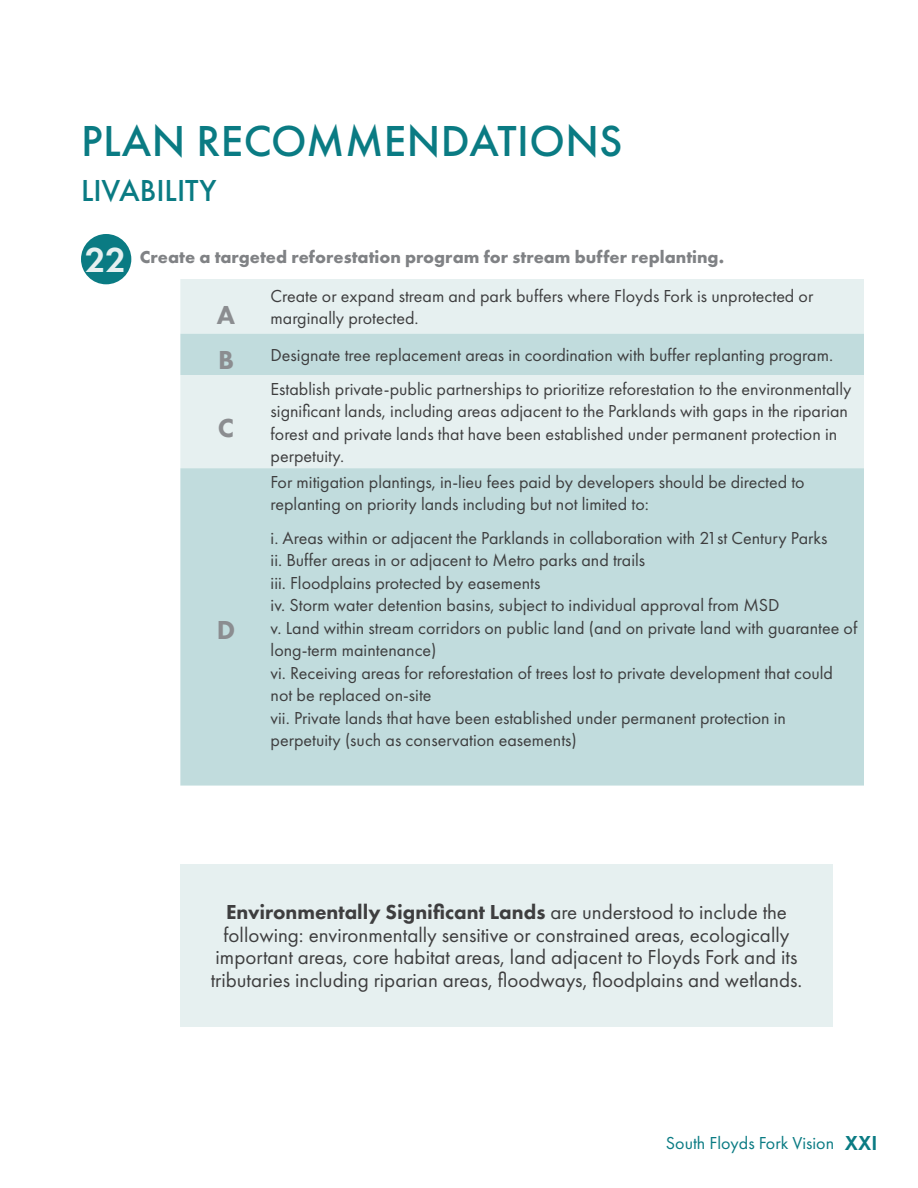
<style>
.page{position:relative;width:918px;height:1188px;background:#fff}
.page>*{position:absolute;margin:0;border:0;box-sizing:border-box;transform-origin:0 0}
.Goals{font:500 45px "Futura PT";letter-spacing:.01em;color:#0a7b83}
.TOC_Heading{font:600 36px "Futura PT";color:#e6f0f0}
.Goals-2{font:500 31.5px "Futura PT";color:#0a7b83}
.t1{font:800 27px "Futura PT";color:#8b8d90}
.Table_Header{font:21px/22.5px "Futura PT";color:#3e3e3f;text-align:center}
.Table_Text{font:18px/22.5px "Futura PT";color:#3e3e3f}
.t2{font:700 18px "Futura PT";color:#808285}
.t3{font:18px "Futura PT";color:#0a7b83}
.s1{font-weight:800}
.s2{font-weight:600;font-size:21px}
</style>
<div class="page">
<div style="left:81px;top:234px;width:50px;height:50px;background:#0a7b83;border-radius:50%"></div>
<div style="left:180px;top:279px;width:684px;height:55px;background:#e6f0f0"></div>
<svg style="left:180px;top:334px;width:684px;height:452px;background:#c8e0e0"></svg>
<div style="left:180px;top:864px;width:653px;height:162px;background:#e6f0f0"></div>
<p class="Goals" style="left:81px;top:114px;width:543px">PLAN RECOMMENDATIONS</p>
<p class="Goals-2" style="left:81px;top:172px;width:137px">LIVABILITY</p>
<p class="TOC_Heading" style="left:85px;top:237px;width:42px">22</p>
<p class="t2" style="left:140px;top:245px;width:586px">Create a targeted reforestation program for stream buffer replanting.</p>
<p class="t1" style="left:217px;top:298px;width:20px">A</p>
<p class="Table_Text" style="left:271px;top:285px;width:544px">Create or expand stream and park buffers where Floyds Fork is unprotected or marginally protected.</p>
<p class="t1" style="left:218px;top:343px;width:18px">B</p>
<p class="Table_Text" style="left:271px;top:344px;width:564px">Designate tree replacement areas in coordination with buffer replanting program.</p>
<p class="t1" style="left:218px;top:411px;width:18px">C</p>
<p class="t1" style="left:217px;top:613px;width:20px">D</p>
<p class="Table_Text" style="left:271px;top:377px;width:582px">Establish private-public partnerships to prioritize reforestation to the environmentally significant lands, including areas adjacent to the Parklands with gaps in the riparian forest and private lands that have been established under permanent protection in perpetuity.</p>
<p class="Table_Text" style="left:271px;top:471px;width:536px">For mitigation plantings, in-lieu fees paid by developers should be directed to replanting on priority lands including but not limited to:</p>
<p class="Table_Text" style="left:271px;top:526px;width:588px">i. Areas within or adjacent the Parklands in collaboration with 21st Century Parks<br>ii. Buffer areas in or adjacent to Metro parks and trails<br>iii. Floodplains protected by easements<br>iv. Storm water detention basins, subject to individual approval from MSD<br>v. Land within stream corridors on public land (and on private land with guarantee of long-term maintenance)<br>vi. Receiving areas for reforestation of trees lost to private development that could not be replaced on-site<br>vii. Private lands that have been established under permanent protection in perpetuity (such as conservation easements)</p>
<p class="Table_Header" style="left:211px;top:901px;width:593px"><span class="s1">Environmentally Significant Lands</span> are understood to include the following: environmentally sensitive or constrained areas, ecologically important areas, core habitat areas, land adjacent to Floyds Fork and its tributaries including riparian areas, floodways, floodplains and wetlands.</p>
<p class="t3" style="left:666px;top:1132px;width:213px">South Floyds Fork Vision <span class="s2">XXI</span></p>
</div>
